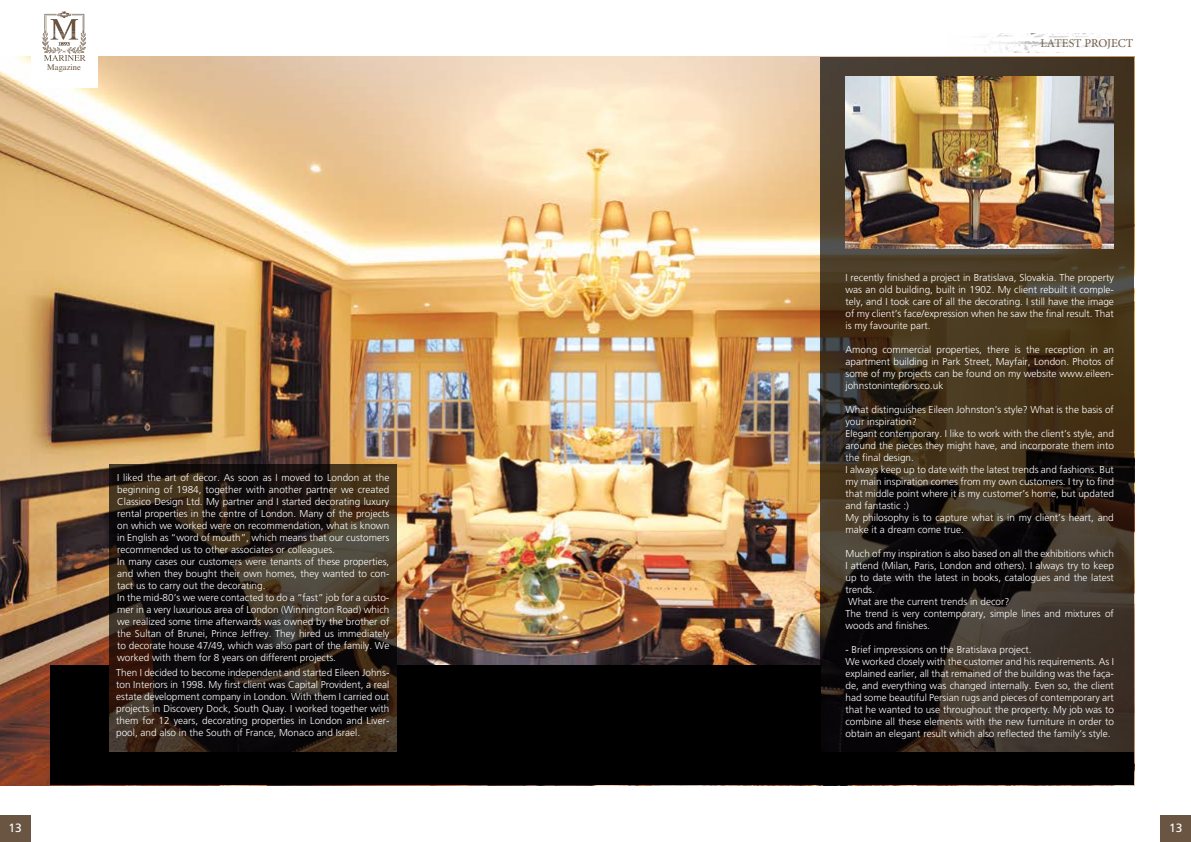
<style>
.page{position:relative;width:1191px;height:842px;background:#fff}
.page>*{position:absolute;margin:0;border:0;box-sizing:border-box;transform-origin:0 0}
.t1{font:12px "Minion Pro";color:#6a5542}
.t2{font:12px "Frutiger";color:#fff}
.t3{font:300 10px/12px "Frutiger";color:#fff}
.t4{font:8.5px "Times";color:#6a5542}
</style>
<div class="page">
<img style="left:0;top:57px;width:820px;height:728px">
<div style="left:50px;top:752px;width:1084px;height:33px;background:#000"></div>
<div style="left:50px;top:665px;width:59px;height:96px;background:#000"></div>
<div style="left:397px;top:665px;width:423px;height:96px;background:#000"></div>
<svg style="left:820px;top:57px;width:314px;height:695px;background:#362b1e"></svg>
<svg style="left:109px;top:464px;width:288px;height:288px;background:#241b15"></svg>
<img style="left:845px;top:77px;width:269px;height:171px">
<div style="left:0;top:815px;width:31px;height:27px;background:#6a5542"></div>
<div style="left:1160px;top:815px;width:31px;height:27px;background:#6a5542"></div>
<div style="left:31px;top:0;width:67px;height:87px;background:#fff"></div>
<svg style="left:42px;top:11px;width:44px;height:50px"></svg>
<img style="left:982px;top:33px;width:126px;height:19px">
<p class="t4" style="left:47px;top:62px;width:35px">Magazine</p>
<p class="t3" style="left:117px;top:472px;width:274px">I liked the art of decor. As soon as I moved to London at the beginning of 1984, together with another partner we created Classico Design Ltd. My partner and I started decorating luxury rental properties in the centre of London. Many of the projects on which we worked were on recommendation, what is known in English as “word of mouth”, which means that our customers recommended us to other associates or colleagues.<br>In many cases our customers were tenants of these properties, and when they bought their own homes, they wanted to con&shy;tact us to carry out the decorating.<br>In the mid-80’s we were contacted to do a “fast” job for a custo&shy;mer in a very luxurious area of London (Winnington Road) which we realized some time afterwards was owned by the brother of the Sultan of Brunei, Prince Jeffrey. They hired us immediately to decorate house 47/49, which was also part of the family. We worked with them for 8 years on different projects.</p>
<p class="t3" style="left:116px;top:667px;width:275px;text-align:justify">Then I decided to become independent and started Eileen Johns&shy;ton Interiors in 1998. My first client was Capital Provident, a real estate development company in London. With them I carried out projects in Discovery Dock, South Quay. I worked together with them for 12 years, decorating properties in London and Liver&shy;pool, and also in the South of France, Monaco and Israel.</p>
<p class="t1" style="left:1040px;top:35px;width:94px">LATEST PROJECT</p>
<p class="t3" style="left:845px;top:272px;width:270px;text-align:justify">I recently finished a project in Bratislava, Slovakia. The property was an old building, built in 1902. My client rebuilt it comple&shy;tely, and I took care of all the decorating. I still have the image of my client’s face/expression when he saw the final result. That is my favourite part.</p>
<p class="t3" style="left:845px;top:344px;width:270px;text-align:justify">Among commercial properties, there is the reception in an apartment building in Park Street, Mayfair, London. Photos of some of my projects can be found on my website www.eileen&shy;johnstoninteriors.co.uk</p>
<p class="t3" style="left:845px;top:404px;width:270px">What distinguishes Eileen Johnston’s style? What is the basis of your inspiration?<br>Elegant contemporary. I like to work with the client’s style, and around the pieces they might have, and incorporate them into the final design.<br>I always keep up to date with the latest trends and fashions. But my main inspiration comes from my own customers. I try to find that middle point where it is my customer’s home, but updated and fantastic :)<br>My philosophy is to capture what is in my client’s heart, and make it a dream come true.</p>
<p class="t3" style="left:845px;top:548px;width:270px">Much of my inspiration is also based on all the exhibitions which I attend (Milan, Paris, London and others). I always try to keep up to date with the latest in books, catalogues and the latest trends.<br>What are the current trends in decor?<br>The trend is very contemporary, simple lines and mixtures of woods and finishes.</p>
<p class="t3" style="left:845px;top:644px;width:270px">- Brief impressions on the Bratislava project.<br>We worked closely with the customer and his requirements. As I explained earlier, all that remained of the building was the faça&shy;de, and everything was changed internally. Even so, the client had some beautiful Persian rugs and pieces of contemporary art that he wanted to use throughout the property. My job was to combine all these elements with the new furniture in order to obtain an elegant result which also reflected the family’s style.</p>
<p class="t2" style="left:9px;top:820px;width:15px">13</p>
<p class="t2" style="left:1169px;top:820px;width:15px">13</p>
</div>
